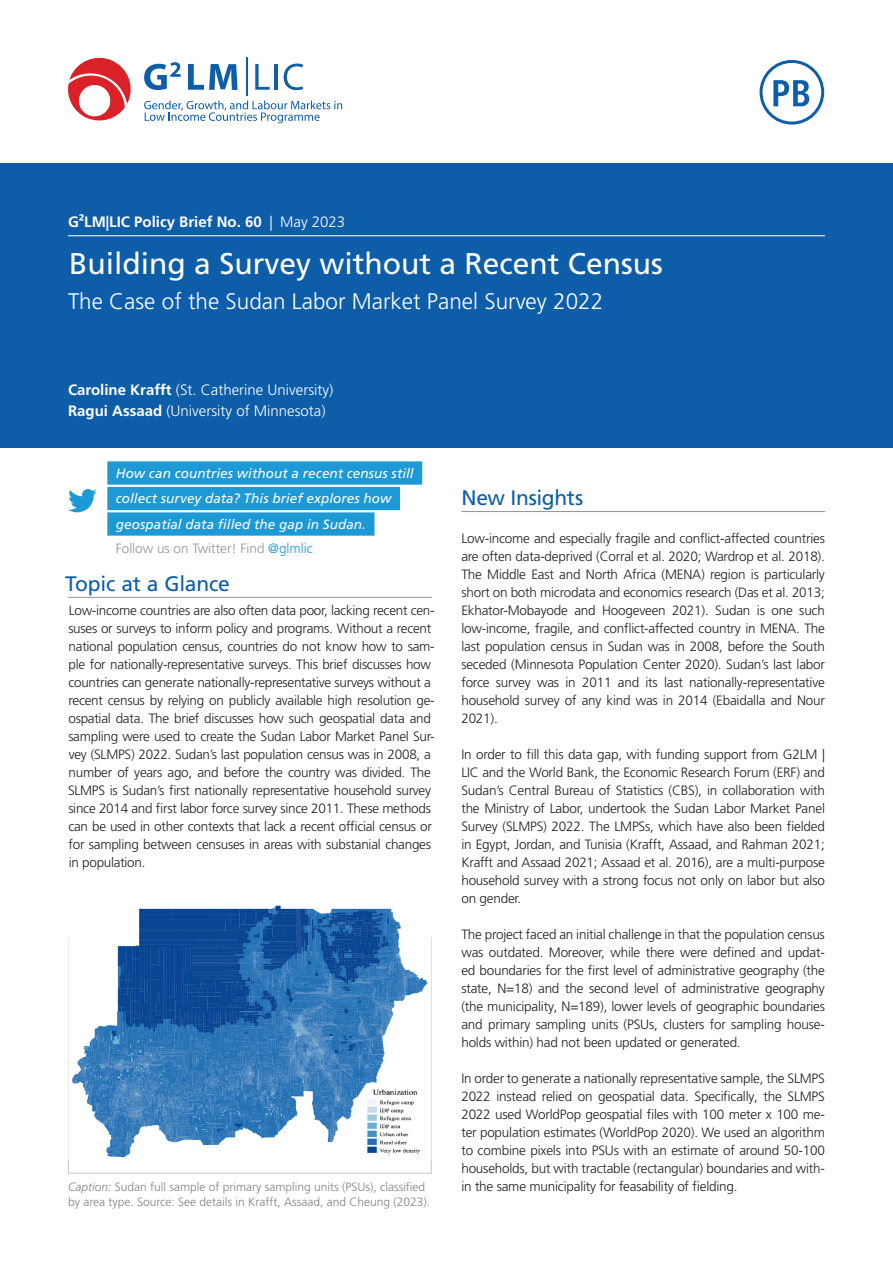
<style>
.page{position:relative;width:893px;height:1263px;background:#fff}
.page>*{position:absolute;margin:0;border:0;box-sizing:border-box;transform-origin:0 0}
.Title___H1{font:30px "Frutiger LT Pro";color:#fff}
.Title___H2{font:300 22.5px "Frutiger LT Pro";color:#fff}
.Content___H1{font:21px "Frutiger LT Pro";letter-spacing:-.01em;color:#0d5da8}
.Title___Authors{font:300 15px "Frutiger LT Pro";color:#fff}
.Title___Verso{font:700 15px "Frutiger LT Pro";color:#fff}
.Content___Body_Text{font:300 13.5px/18px "Frutiger LT Pro";letter-spacing:-.02em;color:#231f20;text-align:justify}
.Content___Tweet{font:italic 13.5px "Frutiger LT Pro";letter-spacing:.005em;color:#fff}
.t1{font:300 13.5px "Frutiger LT Pro";color:#939598}
.Content___Caption{font:300 12px/14.4px "Frutiger LT Pro";color:#808285}
.s1{font-weight:300}
.s2{font-weight:700}
.s3{color:#1d99d6}
.s4{font-style:italic}
</style>
<div class="page">
<div style="left:0;top:163px;width:893px;height:285px;background:#0d5da8"></div>
<svg style="left:760px;top:60px;width:64px;height:65px"></svg>
<svg style="left:255px;top:64px;width:15px;height:26px"></svg>
<hr style="left:275px;top:64px;width:3px;height:26px;background:#125fa3">
<svg style="left:284px;top:64px;width:19px;height:26px"></svg>
<svg style="left:68px;top:58px;width:63px;height:63px"></svg>
<hr style="left:246px;top:58px;width:1px;height:38px;background:#0d5da8">
<svg style="left:188px;top:64px;width:50px;height:26px"></svg>
<svg style="left:144px;top:62px;width:37px;height:28px"></svg>
<svg style="left:144px;top:101px;width:198px;height:22px"></svg>
<svg style="left:68px;top:489px;width:29px;height:23px"></svg>
<img style="left:68px;top:905px;width:364px;height:255px">
<hr style="left:68px;top:597px;width:364px;height:1px;background:#939598">
<div style="left:107px;top:461px;width:315px;height:24px;background:#1d99d6"></div>
<div style="left:107px;top:487px;width:293px;height:23px;background:#1d99d6"></div>
<div style="left:107px;top:512px;width:267px;height:24px;background:#1d99d6"></div>
<hr style="left:461px;top:511px;width:364px;height:1px;background:#939598">
<hr style="left:68px;top:235px;width:757px;height:1px;background:#fff">
<p class="Title___Verso" style="left:68px;top:213px;width:279px">G²LM|LIC Policy Brief No. 60 <span class="s1">| May 2023</span></p>
<p class="Title___H1" style="left:69px;top:246px;width:595px">Building a Survey without a Recent Census</p>
<p class="Title___H2" style="left:68px;top:288px;width:537px">The Case of the Sudan Labor Market Panel Survey 2022</p>
<p class="Title___Authors" style="left:68px;top:381px;width:267px"><span class="s2">Caroline Krafft</span> (St. Catherine University)</p>
<p class="Title___Authors" style="left:68px;top:402px;width:259px"><span class="s2">Ragui Assaad</span> (University of Minnesota)</p>
<p class="Content___Tweet" style="left:116px;top:465px;width:299px">How can countries without a recent census still</p>
<p class="Content___Tweet" style="left:116px;top:491px;width:277px">collect survey data? This brief explores how</p>
<p class="Content___Tweet" style="left:116px;top:516px;width:252px">geospatial data filled the gap in Sudan.</p>
<p class="t1" style="left:116px;top:541px;width:198px">Follow us on Twitter! Find <span class="s3">@glmlic</span></p>
<p class="Content___H1" style="left:65px;top:571px;width:166px">Topic at a Glance</p>
<p class="Content___Body_Text" style="left:68px;top:601px;width:368px;text-align:left">Low-income countries are also often data poor, lacking recent cen&shy;suses or surveys to inform policy and programs. Without a recent national population census, countries do not know how to sam&shy;ple for nationally-representative surveys. This brief discusses how countries can generate nationally-representative surveys without a recent census by relying on publicly available high resolution ge&shy;ospatial data. The brief discusses how such geospatial data and sampling were used to create the Sudan Labor Market Panel Sur&shy;vey (SLMPS) 2022. Sudan’s last population census was in 2008, a number of years ago, and before the country was divided. The SLMPS is Sudan’s first nationally representative household survey since 2014 and first labor force survey since 2011. These methods can be used in other contexts that lack a recent official census or for sampling between censuses in areas with substanial changes in population.</p>
<p class="Content___Caption" style="left:68px;top:1180px;width:364px"><span class="s4">Caption:</span> Sudan full sample of primary sampling units (PSUs), classified by area type. Source: See details in Krafft, Assaad, and Cheung (2023).</p>
<p class="Content___H1" style="left:461px;top:485px;width:123px">New Insights</p>
<p class="Content___Body_Text" style="left:461px;top:529px;width:365px">Low-income and especially fragile and conflict-affected countries are often data-deprived (Corral et al. 2020; Wardrop et al. 2018).<br>The Middle East and North Africa (MENA) region is particularly short on both microdata and economics research (Das et al. 2013; Ekhator-Mobayode and Hoogeveen 2021). Sudan is one such low-income, fragile, and conflict-affected country in MENA. The last population census in Sudan was in 2008, before the South seceded (Minnesota Population Center 2020). Sudan’s last labor force survey was in 2011 and its last nationally-representative household survey of any kind was in 2014 (Ebaidalla and Nour 2021).</p>
<p class="Content___Body_Text" style="left:461px;top:745px;width:365px">In order to fill this data gap, with funding support from G2LM | LIC and the World Bank, the Economic Research Forum (ERF) and Sudan’s Central Bureau of Statistics (CBS), in collaboration with the Ministry of Labor, undertook the Sudan Labor Market Panel Survey (SLMPS) 2022. The LMPSs, which have also been fielded in Egypt, Jordan, and Tunisia (Krafft, Assaad, and Rahman 2021; Krafft and Assaad 2021; Assaad et al. 2016), are a multi-purpose household survey with a strong focus not only on labor but also on gender.</p>
<p class="Content___Body_Text" style="left:461px;top:925px;width:365px">The project faced an initial challenge in that the population census was outdated. Moreover, while there were defined and updat&shy;ed boundaries for the first level of administrative geography (the state, N=18) and the second level of administrative geography (the municipality, N=189), lower levels of geographic boundaries and primary sampling units (PSUs, clusters for sampling house&shy;holds within) had not been updated or generated.</p>
<p class="Content___Body_Text" style="left:461px;top:1069px;width:365px">In order to generate a nationally representative sample, the SLMPS 2022 instead relied on geospatial data. Specifically, the SLMPS 2022 used WorldPop geospatial files with 100 meter x 100 me&shy;ter population estimates (WorldPop 2020). We used an algorithm to combine pixels into PSUs with an estimate of around 50-100 households, but with tractable (rectangular) boundaries and with&shy;in the same municipality for feasability of fielding.</p>
</div>
